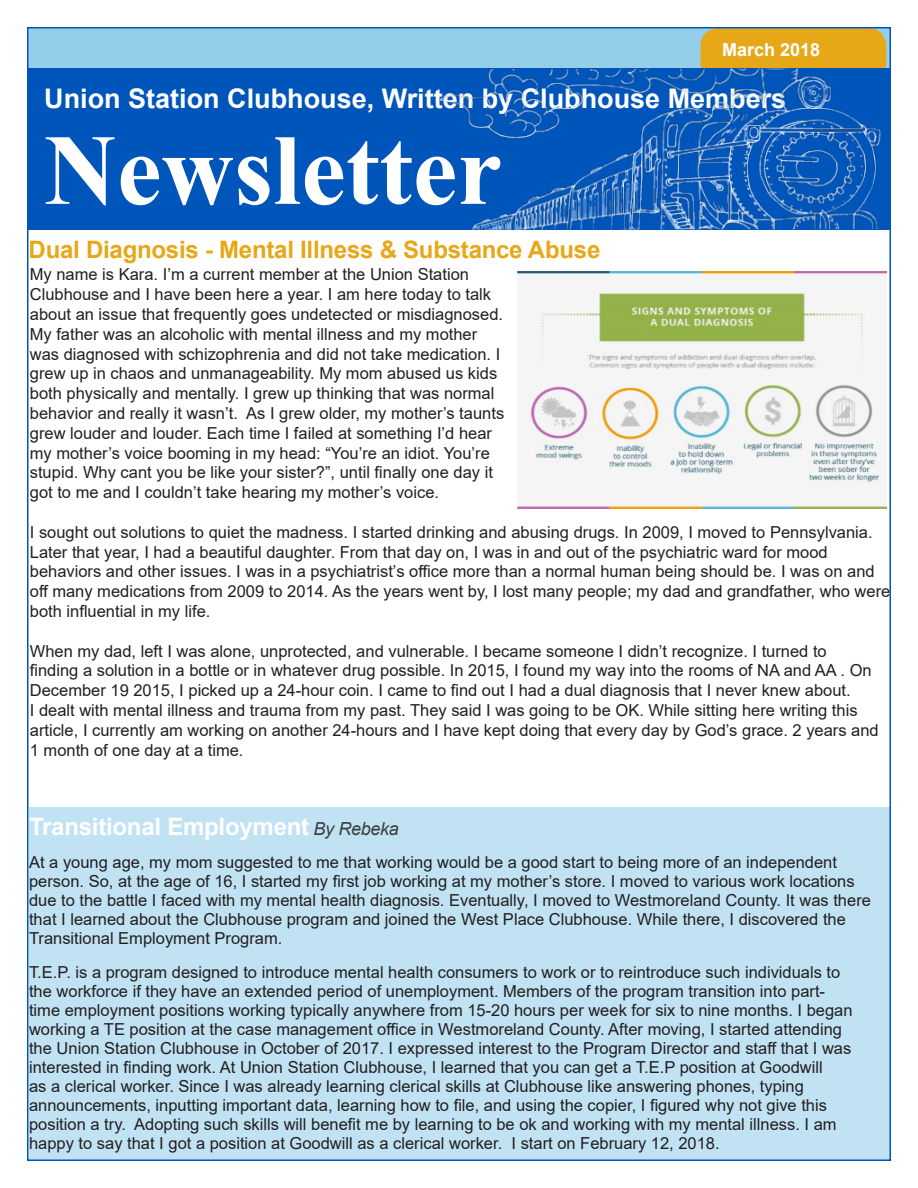
<style>
.page{position:relative;width:918px;height:1188px;background:#fff}
.page>*{position:absolute;margin:0;border:0;box-sizing:border-box;transform-origin:0 0}
.t1{font:700 100.5px "Times New Roman";color:#fff}
.t2{font:700 27px "Arial";color:#fff}
.t3{font:700 24px "Arial";letter-spacing:-.01em;color:#e7a817}
.t4{font:700 24px "Arial";letter-spacing:-.01em;color:#fff}
.t5{font:700 18px "Arial";color:#fff}
.t6{font:16.5px/19.8px "Arial";color:#231f20}
.s1{font-weight:400;font-style:italic;font-size:18px;color:#3e3e3f}
</style>
<div class="page">
<div style="left:30px;top:807px;width:861px;height:354px;background:#c0e2f3"></div>
<div style="left:28px;top:28px;width:862px;height:82px;background:#95ceeb"></div>
<div style="left:700px;top:28px;width:186px;height:54px;background:#e7a817;border-radius:18px"></div>
<div style="left:28px;top:68px;width:862px;height:162px;background:#05b"></div>
<img style="left:439px;top:68px;width:442px;height:162px">
<img style="left:518px;top:271px;width:368px;height:238px">
<p class="t5" style="left:722px;top:37px;width:100px">March 2018</p>
<h2 class="t2" style="left:44px;top:79px;width:744px">Union Station Clubhouse, Written by Clubhouse Members</h2>
<h1 class="t1" style="left:44px;top:98px;width:459px">Newsletter</h1>
<h3 class="t3" style="left:29px;top:232px;width:573px">Dual Diagnosis - Mental Illness &amp; Substance Abuse</h3>
<p class="t6" style="left:30px;top:265px;width:476px">My name is Kara. I’m a current member at the Union Station Clubhouse and I have been here a year. I am here today to talk about an issue that frequently goes undetected or misdiagnosed.<br>My father was an alcoholic with mental illness and my mother was diagnosed with schizophrenia and did not take medication. I grew up in chaos and unmanageability. My mom abused us kids both physically and mentally. I grew up thinking that was normal behavior and really it wasn’t. As I grew older, my mother’s taunts grew louder and louder. Each time I failed at something I’d hear my mother’s voice booming in my head: “You’re an idiot. You’re stupid. Why cant you be like your sister?”, until finally one day it got to me and I couldn’t take hearing my mother’s voice.</p>
<p class="t6" style="left:30px;top:522px;width:862px">I sought out solutions to quiet the madness. I started drinking and abusing drugs. In 2009, I moved to Pennsylvania.<br>Later that year, I had a beautiful daughter. From that day on, I was in and out of the psychiatric ward for mood behaviors and other issues. I was in a psychiatrist’s office more than a normal human being should be. I was on and off many medications from 2009 to 2014. As the years went by, I lost many people; my dad and grandfather, who were both influential in my life.</p>
<p class="t6" style="left:30px;top:641px;width:850px">When my dad, left I was alone, unprotected, and vulnerable. I became someone I didn’t recognize. I turned to finding a solution in a bottle or in whatever drug possible. In 2015, I found my way into the rooms of NA and AA . On December 19 2015, I picked up a 24-hour coin. I came to find out I had a dual diagnosis that I never knew about.<br>I dealt with mental illness and trauma from my past. They said I was going to be OK. While sitting here writing this article, I currently am working on another 24-hours and I have kept doing that every day by God’s grace. 2 years and 1 month of one day at a time.</p>
<h3 class="t4" style="left:29px;top:810px;width:371px">Transitional Employment <span class="s1">By Rebeka</span></h3>
<p class="t6" style="left:29px;top:852px;width:843px;line-height:19px">At a young age, my mom suggested to me that working would be a good start to being more of an independent person. So, at the age of 16, I started my first job working at my mother’s store. I moved to various work locations due to the battle I faced with my mental health diagnosis. Eventually, I moved to Westmoreland County. It was there that I learned about the Clubhouse program and joined the West Place Clubhouse. While there, I discovered the Transitional Employment Program.</p>
<p class="t6" style="left:29px;top:962px;width:825px;line-height:18.9px">T.E.P. is a program designed to introduce mental health consumers to work or to reintroduce such individuals to the workforce if they have an extended period of unemployment. Members of the program transition into part&shy;time employment positions working typically anywhere from 15-20 hours per week for six to nine months. I began working a TE position at the case management office in Westmoreland County. After moving, I started attending the Union Station Clubhouse in October of 2017. I expressed interest to the Program Director and staff that I was interested in finding work. At Union Station Clubhouse, I learned that you can get a T.E.P position at Goodwill<br>as a clerical worker. Since I was already learning clerical skills at Clubhouse like answering phones, typing announcements, inputting important data, learning how to file, and using the copier, I figured why not give this position a try. Adopting such skills will benefit me by learning to be ok and working with my mental illness. I am happy to say that I got a position at Goodwill as a clerical worker. I start on February 12, 2018.</p>
</div>
